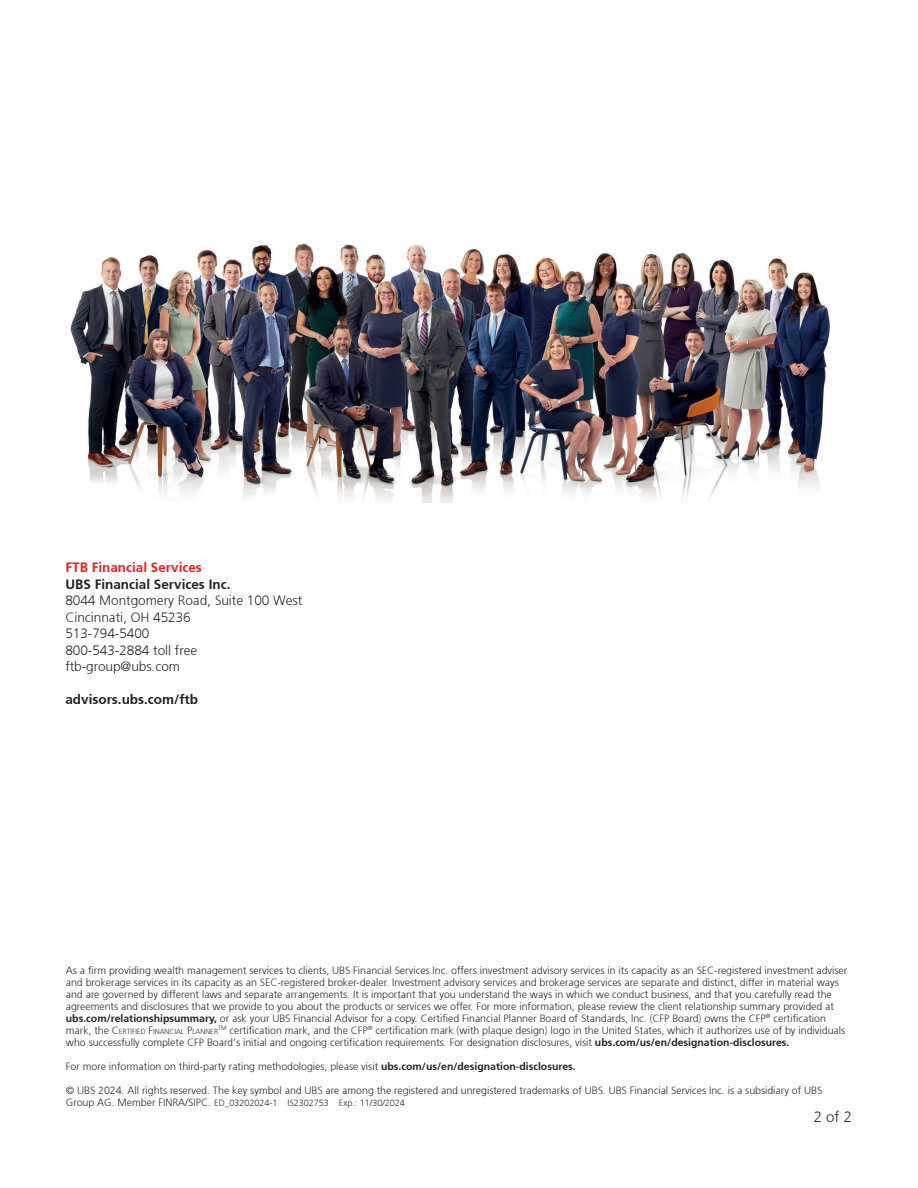
<style>
.page{position:relative;width:918px;height:1188px;background:#fff}
.page>*{position:absolute;margin:0;border:0;box-sizing:border-box;transform-origin:0 0}
.t1{font:300 15px "Frutiger 45";color:#231f20}
.t2{font:300 13.5px "Frutiger 45";color:#231f20}
.t3{font:300 13.5px "Frutiger 45";color:#231f20}
.t4{font:300 13.5px "Frutiger 45";color:#ee1d23}
.t5{font:300 10.5px/12px "Frutiger 45";color:#231f20}
.t6{font:300 9px "Frutiger 45";color:#231f20}
.t7{font:300 7.35px "Frutiger 45";color:#231f20}
.s1{font-style:inherit}
.s2{font-size:10.5px}
</style>
<div class="page">
<img style="left:70px;top:243px;width:760px;height:259px">
<p class="t4" style="left:65px;top:559px;width:138px">FTB Financial Services</p>
<p class="t3" style="left:65px;top:576px;width:167px">UBS Financial Services Inc.</p>
<p class="t2" style="left:65px;top:593px;width:238px">8044 Montgomery Road, Suite 100 West</p>
<p class="t2" style="left:65px;top:609px;width:127px">Cincinnati, OH 45236</p>
<p class="t2" style="left:65px;top:626px;width:86px">513-794-5400</p>
<p class="t2" style="left:65px;top:642px;width:133px">800-543-2884 toll free</p>
<p class="t2" style="left:65px;top:659px;width:116px">ftb-group@ubs.com</p>
<p class="t3" style="left:65px;top:691px;width:134px">advisors.ubs.com/ftb</p>
<p class="t5" style="left:66px;top:964px;width:783px">As a firm providing wealth management services to clients, UBS Financial Services Inc. offers investment advisory services in its capacity as an SEC-registered investment adviser and brokerage services in its capacity as an SEC-registered broker-dealer. Investment advisory services and brokerage services are separate and distinct, differ in material ways and are governed by different laws and separate arrangements. It is important that you understand the ways in which we conduct business, and that you carefully read the agreements and disclosures that we provide to you about the products or services we offer. For more information, please review the client relationship summary provided at <span class="s1">ubs.com/relationshipsummary,</span> or ask your UBS Financial Advisor for a copy. Certified Financial Planner Board of Standards, Inc. (CFP Board) owns the CFP<sup>®</sup> certification</p>
<p class="t7" style="left:66px;top:1027px;width:154px"><span class="s2">mark, the</span> <span class="s2">C</span>ERTIFIED <span class="s2">F</span>INANCIAL <span class="s2">P</span>LANNER</p>
<p class="t5" style="left:66px;top:1024px;width:781px;text-indent:152px"><sup>TM</sup> certification mark, and the CFP<sup>®</sup> certification mark (with plaque design) logo in the United States, which it authorizes use of by individuals who successfully complete CFP Board’s initial and ongoing certification requirements. For designation disclosures, visit <span class="s1">ubs.com/us/en/designation-disclosures.</span></p>
<p class="t5" style="left:66px;top:1060px;width:511px">For more information on third-party rating methodologies, please visit <span class="s1">ubs.com/us/en/designation-disclosures.</span></p>
<p class="t5" style="left:66px;top:1084px;width:758px">© UBS 2024. All rights reserved. The key symbol and UBS are among the registered and unregistered trademarks of UBS. UBS Financial Services Inc. is a subsidiary of UBS</p>
<p class="t6" style="left:66px;top:1097px;width:341px"><span class="s2">Group AG. Member FINRA/SIPC.</span> ED_03202024-1 IS2302753 Exp.: 11/30/2024</p>
<p class="t1" style="left:814px;top:1108px;width:40px">2 of 2</p>
</div>
